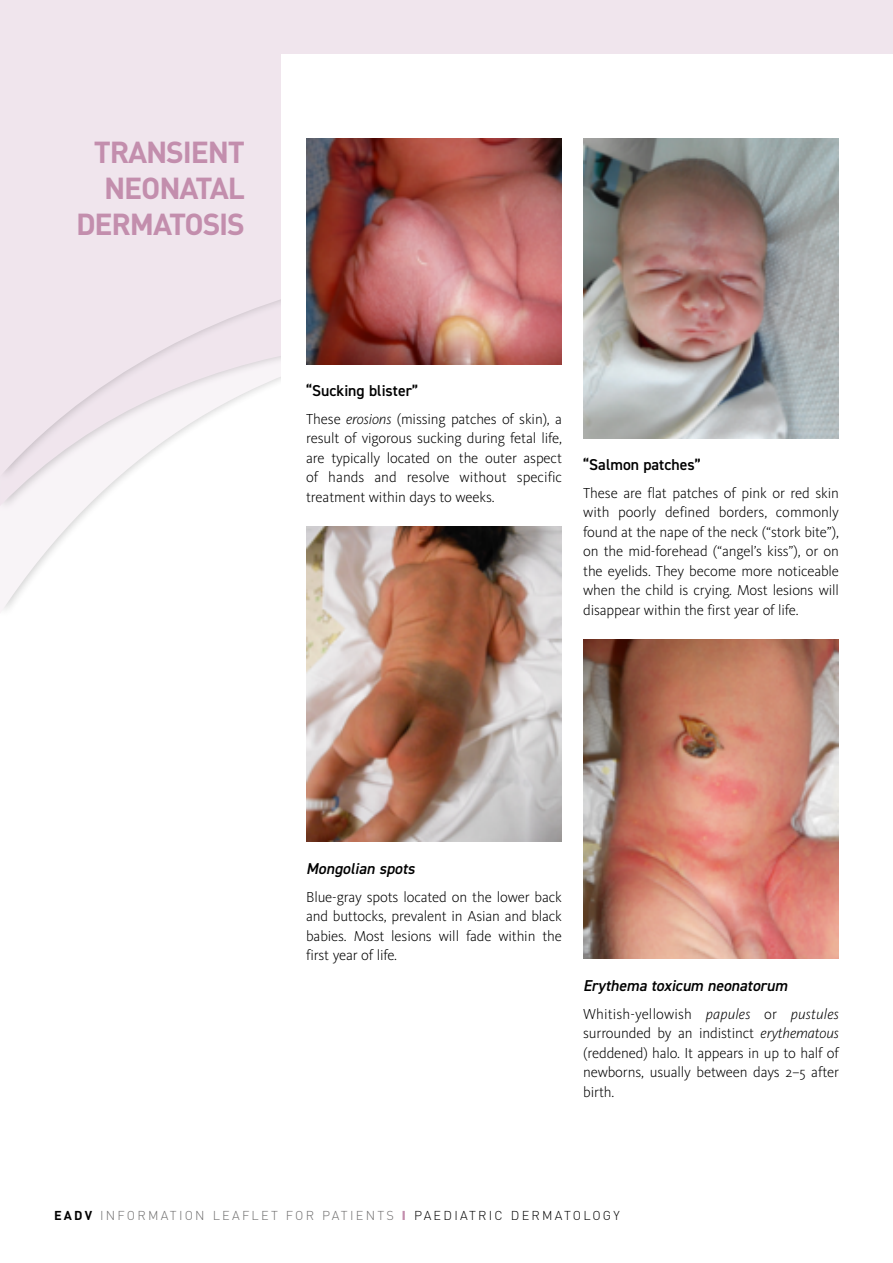
<style>
.page{position:relative;width:893px;height:1263px;background:#fff}
.page>*{position:absolute;margin:0;border:0;box-sizing:border-box;transform-origin:0 0}
.t1{font:700 30px/36px "DIN";letter-spacing:-.04em;color:#c38ead;text-align:right}
.t2{font:italic 600 15.75px "DIN2014";color:#000}
.t3{font:600 15.75px "DIN2014";color:#000}
.t4{font:300 15px/19.5px "Kievit Pro";letter-spacing:-.01em;color:#000;text-align:justify}
.t5{font:300 12.75px "DIN";letter-spacing:.175em;color:#706f6f}
.s1{font-style:italic}
.s2{font-weight:700;color:#000}
.s3{font-weight:900;color:#c38ead}
.s4{color:#000}
</style>
<div class="page">
<svg style="left:0;top:0;width:893px;height:613px;fill:#f0e5ed"></svg>
<div style="left:281px;top:54px;width:612px;height:393px;background:#fff"></div>
<img style="left:306px;top:138px;width:256px;height:226px">
<img style="left:306px;top:527px;width:256px;height:315px">
<img style="left:583px;top:138px;width:256px;height:300px">
<img style="left:583px;top:639px;width:256px;height:320px">
<h1 class="t1" style="left:76px;top:133px;width:170px">TRANSIENT<br>NEONATAL<br>DERMATOSIS</h1>
<p class="t3" style="left:306px;top:380px;width:114px">“Sucking blister”</p>
<p class="t4" style="left:306px;top:409px;width:257px">These <span class="s1">erosions</span> (missing patches of skin), a result of vigorous sucking during fetal life, are typically located on the outer aspect of hands and resolve without specific treatment within days to weeks.</p>
<p class="t3" style="left:583px;top:454px;width:119px">“Salmon patches”</p>
<p class="t4" style="left:583px;top:483px;width:257px">These are flat patches of pink or red skin with poorly defined borders, commonly found at the nape of the neck (“stork bite”), on the mid-forehead (“angel’s kiss”), or on the eyelids. They become more noticeable when the child is crying. Most lesions will disappear within the first year of life.</p>
<p class="t2" style="left:306px;top:858px;width:114px">Mongolian spots</p>
<p class="t4" style="left:306px;top:887px;width:257px">Blue-gray spots located on the lower back and buttocks, prevalent in Asian and black babies. Most lesions will fade within the first year of life.</p>
<p class="t2" style="left:583px;top:975px;width:209px">Erythema toxicum neonatorum</p>
<p class="t4" style="left:583px;top:1004px;width:257px">Whitish-yellowish <span class="s1">papules</span> or <span class="s1">pustules </span>surrounded by an indistinct <span class="s1">erythematous </span>(reddened) halo. It appears in up to half of newborns, usually between days 2–5 after birth.</p>
<p class="t5" style="left:54px;top:1207px;width:567px"><span class="s2">EADV</span> INFORMATION LEAFLET FOR PATIENTS <span class="s3">I</span> <span class="s4">PAEDIATRIC DERMATOLOGY</span></p>
</div>
